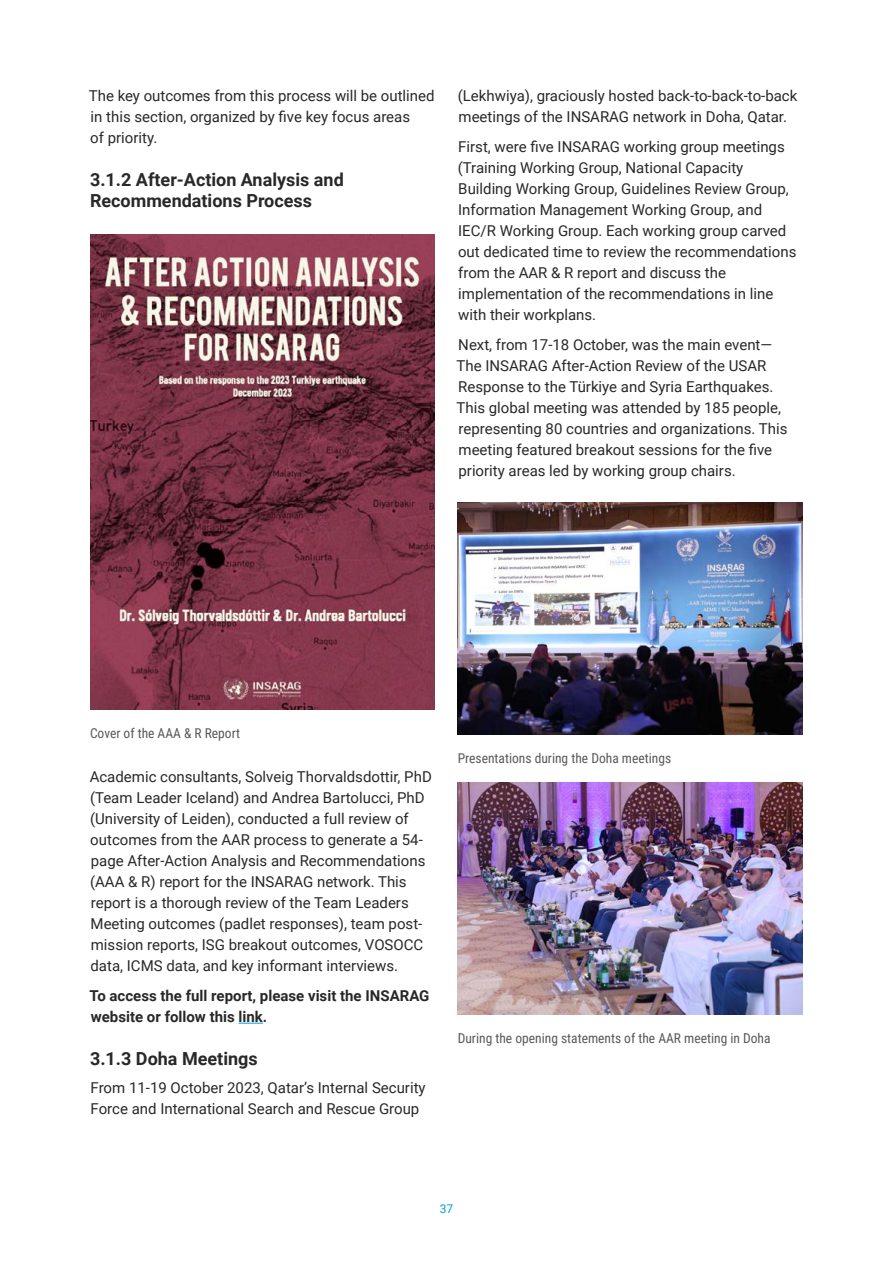
<style>
.page{position:relative;width:893px;height:1263px;background:#fff}
.page>*{position:absolute;margin:0;border:0;box-sizing:border-box;transform-origin:0 0}
.t1{font:700 18px/21.6px "Roboto";color:#292829}
.t2{font:15px/21px "Roboto";color:#292829}
.t3{font:700 15px/21px "Roboto";color:#292829}
.t4{font:13.5px "Roboto Condensed";color:#58595b}
.t5{font:12px "Roboto";color:#009edb}
</style>
<div class="page">
<svg style="left:239px;top:1023px;width:24px;height:1px"></svg>
<img style="left:90px;top:235px;width:345px;height:474px">
<img style="left:458px;top:783px;width:345px;height:232px">
<img style="left:458px;top:502px;width:345px;height:232px">
<p class="t2" style="left:89px;top:85px;width:347px">The key outcomes from this process will be outlined in this section, organized by five key focus areas<br>of priority.</p>
<p class="t1" style="left:90px;top:168px;width:255px">3.1.2 After-Action Analysis and<br>Recommendations Process</p>
<p class="t2" style="left:458px;top:85px;width:341px">(Lekhwiya), graciously hosted back-to-back-to-back meetings of the INSARAG network in Doha, Qatar.</p>
<p class="t2" style="left:458px;top:136px;width:340px">First, were five INSARAG working group meetings (Training Working Group, National Capacity Building Working Group, Guidelines Review Group, Information Management Working Group, and IEC/R Working Group. Each working group carved out dedicated time to review the recommendations from the AAR &amp; R report and discuss the implementation of the recommendations in line with their workplans.</p>
<p class="t2" style="left:457px;top:334px;width:332px">Next, from 17-18 October, was the main event— The INSARAG After-Action Review of the USAR Response to the Türkiye and Syria Earthquakes.<br>This global meeting was attended by 185 people, representing 80 countries and organizations. This meeting featured breakout sessions for the five priority areas led by working group chairs.</p>
<p class="t4" style="left:90px;top:723px;width:152px">Cover of the AAA &amp; R Report</p>
<p class="t2" style="left:90px;top:766px;width:344px">Academic consultants, Solveig Thorvaldsdottir, PhD (Team Leader Iceland) and Andrea Bartolucci, PhD (University of Leiden), conducted a full review of outcomes from the AAR process to generate a 54- page After-Action Analysis and Recommendations (AAA &amp; R) report for the INSARAG network. This report is a thorough review of the Team Leaders Meeting outcomes (padlet responses), team post&shy;mission reports, ISG breakout outcomes, VOSOCC data, ICMS data, and key informant interviews.</p>
<p class="t3" style="left:90px;top:985px;width:341px">To access the full report, please visit the INSARAG website or follow this link.</p>
<p class="t1" style="left:90px;top:1047px;width:169px">3.1.3 Doha Meetings</p>
<p class="t2" style="left:91px;top:1077px;width:337px">From 11-19 October 2023, Qatar’s Internal Security<br>Force and International Search and Rescue Group</p>
<p class="t4" style="left:458px;top:748px;width:215px">Presentations during the Doha meetings</p>
<p class="t4" style="left:458px;top:1029px;width:314px">During the opening statements of the AAR meeting in Doha</p>
<p class="t5" style="left:440px;top:1201px;width:15px">37</p>
</div>
